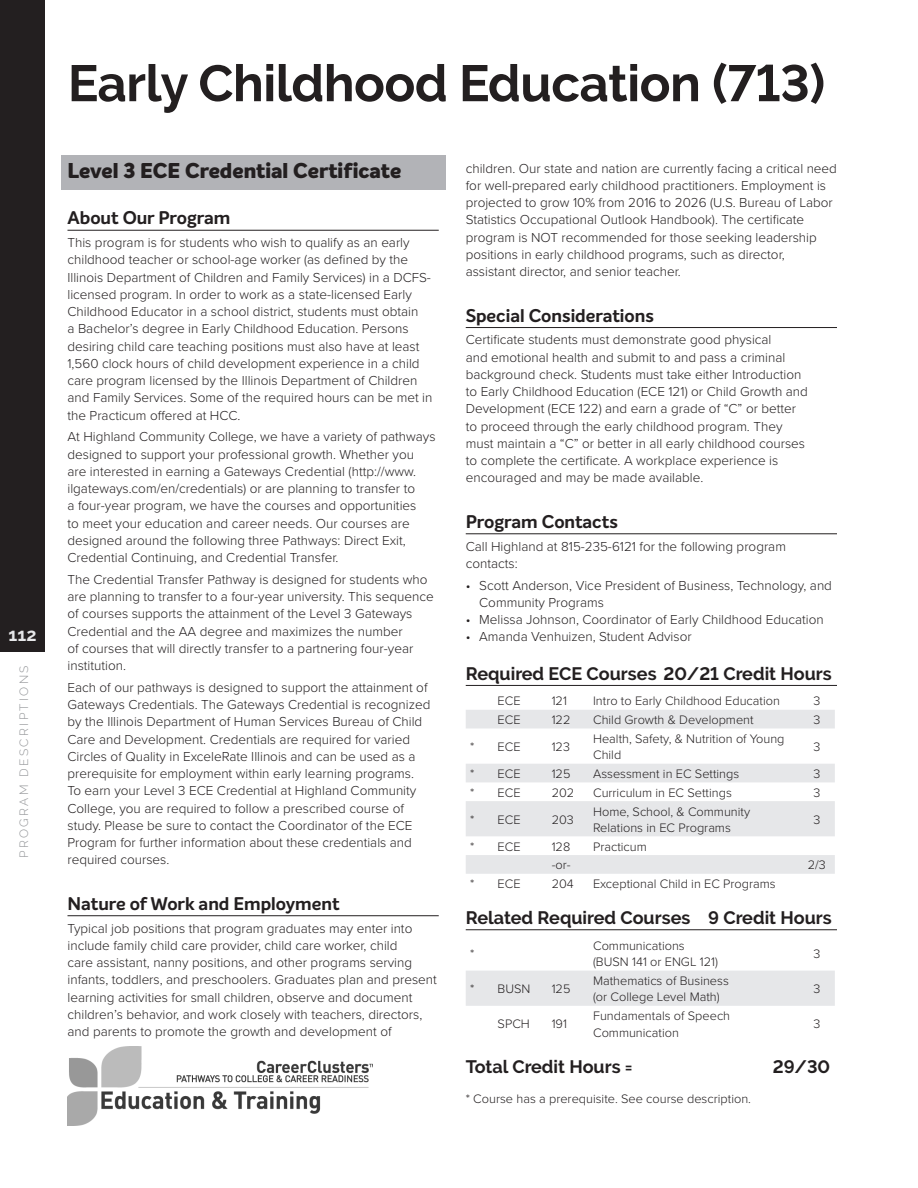
<style>
.page{position:relative;width:918px;height:1188px;background:#fff}
.page>*{position:absolute;margin:0;border:0;box-sizing:border-box;transform-origin:0 0}
.Headline{font:700 51px "Raleway";letter-spacing:-.01em;color:#231f20}
.Subhead_14{font:800 21px "Intelo";color:#231f20}
.Subhead_12{font:700 18px "Intelo";color:#231f20}
.Subhead_required{font:700 18px "Raleway";color:#231f20}
.total_hours{font:700 18px "Raleway";color:#231f20}
.t1{font:700 18px "Raleway";color:#e6e7e9}
.CourseBody{font:300 13.5px/17.2px "Proxima Nova";color:#231f20}
.Program_contacts{font:300 13.5px/17.2px "Proxima Nova";color:#231f20}
.Coures_list{font:300 12.75px/16.5px "Proxima Nova";color:#231f20}
.Recommended_courses{font:300 12.75px "Proxima Nova";color:#231f20}
.t2{font:300 12px "Raleway";letter-spacing:.2em;color:#939598}
</style>
<div class="page">
<div style="left:0;top:0;width:45px;height:652px;background:#231f20"></div>
<div style="left:61px;top:155px;width:385px;height:35px;background:#b2b3b7"></div>
<hr style="left:68px;top:230px;width:371px;height:1px;background:#231f20">
<hr style="left:68px;top:915px;width:371px;height:1px;background:#231f20">
<hr style="left:466px;top:327px;width:371px;height:1px;background:#231f20">
<hr style="left:466px;top:533px;width:371px;height:1px;background:#231f20">
<hr style="left:466px;top:685px;width:371px;height:1px;background:#231f20">
<hr style="left:466px;top:929px;width:371px;height:1px;background:#231f20">
<svg style="left:466px;top:710px;width:369px;height:164px;fill:#e6e7e9"></svg>
<div style="left:466px;top:971px;width:369px;height:35px;background:#e6e7e9"></div>
<img style="left:67px;top:1047px;width:305px;height:79px">
<h3 class="t1" style="left:9px;top:624px;width:29px">112</h3>
<p class="t2" style="left:17px;top:858px;width:194px;rotate:-90deg">PROGRAM DESCRIPTIONS</p>
<p class="Headline" style="left:68px;top:54px;width:759px">Early Childhood Education (713)</p>
<p class="Subhead_14" style="left:68px;top:157px;width:335px">Level 3 ECE Credential Certificate</p>
<p class="Subhead_12" style="left:68px;top:207px;width:164px">About Our Program</p>
<p class="CourseBody" style="left:68px;top:233px;width:366px">This program is for students who wish to qualify as an early childhood teacher or school-age worker (as defined by the Illinois Department of Children and Family Services) in a DCFS&shy;licensed program. In order to work as a state-licensed Early Childhood Educator in a school district, students must obtain<br>a Bachelor’s degree in Early Childhood Education. Persons desiring child care teaching positions must also have at least 1,560 clock hours of child development experience in a child care program licensed by the Illinois Department of Children and Family Services. Some of the required hours can be met in the Practicum offered at HCC.</p>
<p class="CourseBody" style="left:68px;top:427px;width:370px">At Highland Community College, we have a variety of pathways designed to support your professional growth. Whether you are interested in earning a Gateways Credential (http://www. ilgateways.com/en/credentials) or are planning to transfer to<br>a four-year program, we have the courses and opportunities<br>to meet your education and career needs. Our courses are designed around the following three Pathways: Direct Exit, Credential Continuing, and Credential Transfer.</p>
<p class="CourseBody" style="left:68px;top:570px;width:368px">The Credential Transfer Pathway is designed for students who are planning to transfer to a four-year university. This sequence of courses supports the attainment of the Level 3 Gateways Credential and the AA degree and maximizes the number<br>of courses that will directly transfer to a partnering four-year institution.</p>
<p class="CourseBody" style="left:68px;top:678px;width:364px">Each of our pathways is designed to support the attainment of Gateways Credentials. The Gateways Credential is recognized by the Illinois Department of Human Services Bureau of Child Care and Development. Credentials are required for varied Circles of Quality in ExceleRate Illinois and can be used as a prerequisite for employment within early learning programs.<br>To earn your Level 3 ECE Credential at Highland Community College, you are required to follow a prescribed course of study. Please be sure to contact the Coordinator of the ECE Program for further information about these credentials and required courses.</p>
<p class="Subhead_12" style="left:68px;top:892px;width:274px">Nature of Work and Employment</p>
<p class="CourseBody" style="left:68px;top:919px;width:371px">Typical job positions that program graduates may enter into include family child care provider, child care worker, child<br>care assistant, nanny positions, and other programs serving infants, toddlers, and preschoolers. Graduates plan and present learning activities for small children, observe and document children’s behavior, and work closely with teachers, directors, and parents to promote the growth and development of</p>
<p class="CourseBody" style="left:466px;top:159px;width:373px">children. Our state and nation are currently facing a critical need for well-prepared early childhood practitioners. Employment is projected to grow 10% from 2016 to 2026 (U.S. Bureau of Labor Statistics Occupational Outlook Handbook). The certificate program is NOT recommended for those seeking leadership positions in early childhood programs, such as director, assistant director, and senior teacher.</p>
<p class="Subhead_12" style="left:466px;top:304px;width:190px">Special Considerations</p>
<p class="CourseBody" style="left:466px;top:331px;width:344px">Certificate students must demonstrate good physical<br>and emotional health and submit to and pass a criminal background check. Students must take either Introduction to Early Childhood Education (ECE 121) or Child Growth and Development (ECE 122) and earn a grade of “C” or better to proceed through the early childhood program. They must maintain a “C” or better in all early childhood courses to complete the certificate. A workplace experience is encouraged and may be made available.</p>
<p class="Subhead_12" style="left:466px;top:510px;width:154px">Program Contacts</p>
<p class="CourseBody" style="left:466px;top:537px;width:322px">Call Highland at 815-235-6121 for the following program contacts:</p>
<p class="Program_contacts" style="left:479px;top:576px;width:354px;text-indent:-14px">• Scott Anderson, Vice President of Business, Technology, and<br>Community Programs</p>
<p class="Program_contacts" style="left:466px;top:610px;width:359px">• Melissa Johnson, Coordinator of Early Childhood Education</p>
<p class="Program_contacts" style="left:466px;top:628px;width:227px">• Amanda Venhuizen, Student Advisor</p>
<p class="Subhead_required" style="left:466px;top:663px;width:368px">Required ECE Courses 20/21 Credit Hours</p>
<p class="Coures_list" style="left:498px;top:692px;width:24px">ECE</p>
<p class="Coures_list" style="left:552px;top:692px;width:17px">121</p>
<p class="Coures_list" style="left:593px;top:692px;width:188px">Intro to Early Childhood Education</p>
<p class="Coures_list" style="left:813px;top:692px;width:8px">3</p>
<p class="Coures_list" style="left:498px;top:711px;width:24px">ECE</p>
<p class="Coures_list" style="left:552px;top:711px;width:20px">122</p>
<p class="Coures_list" style="left:593px;top:711px;width:162px">Child Growth &amp; Development</p>
<p class="Coures_list" style="left:813px;top:711px;width:8px">3</p>
<p class="Coures_list" style="left:470px;top:738px;width:6px">*</p>
<p class="Coures_list" style="left:498px;top:738px;width:24px">ECE</p>
<p class="Coures_list" style="left:552px;top:738px;width:20px">123</p>
<p class="Coures_list" style="left:593px;top:730px;width:193px">Health, Safety, &amp; Nutrition of Young<br>Child</p>
<p class="Coures_list" style="left:813px;top:738px;width:8px">3</p>
<p class="Coures_list" style="left:470px;top:765px;width:6px">*</p>
<p class="Coures_list" style="left:498px;top:765px;width:24px">ECE</p>
<p class="Coures_list" style="left:552px;top:765px;width:20px">125</p>
<p class="Coures_list" style="left:593px;top:765px;width:148px">Assessment in EC Settings</p>
<p class="Coures_list" style="left:813px;top:765px;width:8px">3</p>
<p class="Coures_list" style="left:470px;top:784px;width:6px">*</p>
<p class="Coures_list" style="left:498px;top:784px;width:24px">ECE</p>
<p class="Coures_list" style="left:552px;top:784px;width:24px">202</p>
<p class="Coures_list" style="left:593px;top:784px;width:140px">Curriculum in EC Settings</p>
<p class="Coures_list" style="left:813px;top:784px;width:8px">3</p>
<p class="Coures_list" style="left:470px;top:811px;width:6px">*</p>
<p class="Coures_list" style="left:498px;top:811px;width:24px">ECE</p>
<p class="Coures_list" style="left:552px;top:811px;width:24px">203</p>
<p class="Coures_list" style="left:593px;top:802px;width:159px">Home, School, &amp; Community<br>Relations in EC Programs</p>
<p class="Coures_list" style="left:813px;top:811px;width:8px">3</p>
<p class="Coures_list" style="left:470px;top:838px;width:6px">*</p>
<p class="Coures_list" style="left:498px;top:838px;width:24px">ECE</p>
<p class="Coures_list" style="left:552px;top:838px;width:20px">128</p>
<p class="Coures_list" style="left:593px;top:838px;width:55px">Practicum</p>
<p class="Coures_list" style="left:552px;top:856px;width:20px">-or-</p>
<p class="Coures_list" style="left:808px;top:856px;width:19px">2/3</p>
<p class="Coures_list" style="left:470px;top:875px;width:6px">*</p>
<p class="Coures_list" style="left:498px;top:875px;width:24px">ECE</p>
<p class="Coures_list" style="left:552px;top:875px;width:24px">204</p>
<p class="Coures_list" style="left:593px;top:875px;width:184px">Exceptional Child in EC Programs</p>
<p class="Subhead_required" style="left:466px;top:907px;width:368px">Related Required Courses 9 Credit Hours</p>
<p class="Coures_list" style="left:470px;top:945px;width:6px">*</p>
<p class="Coures_list" style="left:593px;top:937px;width:126px">Communications (BUSN 141 or ENGL 121)</p>
<p class="Coures_list" style="left:813px;top:945px;width:8px">3</p>
<p class="Coures_list" style="left:470px;top:980px;width:6px">*</p>
<p class="Coures_list" style="left:498px;top:980px;width:34px">BUSN</p>
<p class="Coures_list" style="left:552px;top:980px;width:20px">125</p>
<p class="Coures_list" style="left:593px;top:972px;width:137px">Mathematics of Business (or College Level Math)</p>
<p class="Coures_list" style="left:813px;top:980px;width:8px">3</p>
<p class="Coures_list" style="left:498px;top:1015px;width:34px">SPCH</p>
<p class="Coures_list" style="left:552px;top:1015px;width:17px">191</p>
<p class="Coures_list" style="left:593px;top:1007px;width:139px">Fundamentals of Speech<br>Communication</p>
<p class="Coures_list" style="left:813px;top:1015px;width:8px">3</p>
<p class="total_hours" style="left:466px;top:1056px;width:169px">Total Credit Hours =</p>
<p class="total_hours" style="left:773px;top:1056px;width:59px">29/30</p>
<p class="Recommended_courses" style="left:466px;top:1089px;width:285px">* Course has a prerequisite. See course description.</p>
</div>
